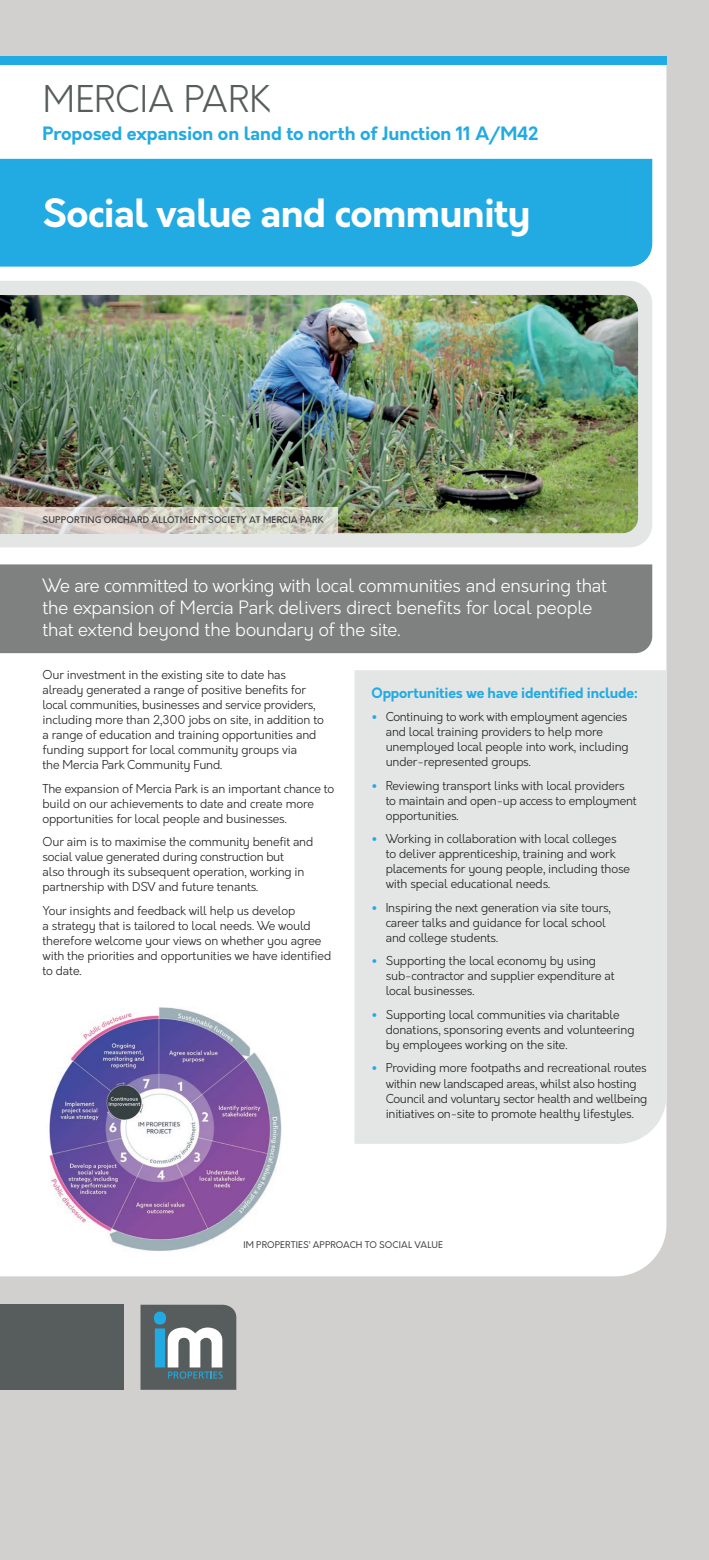
<style>
.page{position:relative;width:709px;height:1560px;background:#fff}
.page>*{position:absolute;margin:0;border:0;box-sizing:border-box;transform-origin:0 0}
.t1{font:700 38px "Orkney";letter-spacing:-.02em;color:#fff}
.t2{font:300 36px "Orkney";letter-spacing:.005em;color:#575d5c}
.t3{font:300 18px/22px "Orkney";letter-spacing:-.015em;color:#fff}
.t4{font:700 18px "Orkney";color:#22abe2}
.t5{font:700 14px "Orkney";letter-spacing:-.01em;color:#22abe2}
.t6{font:300 12px/15px "Orkney";letter-spacing:-.01em;color:#231f20}
.t7{font:500 9px "Orkney";letter-spacing:.02em;color:#3e3e3f}
.t8{font:9px "Orkney";letter-spacing:.015em;color:#3e3e3f}
.s1{font-weight:700;color:#22abe2}
</style>
<div class="page">
<div style="left:0;top:0;width:709px;height:1559px;background:#d1d0cf"></div>
<div style="left:0;top:65px;width:666px;height:1211px;background:#fff"></div>
<div style="left:0;top:57px;width:666px;height:8px;background:#22abe2"></div>
<svg style="left:140px;top:1304px;width:96px;height:85px;background:#728286"></svg>
<div style="left:0;top:1304px;width:124px;height:85px;background:#575d5c"></div>
<div style="left:0;top:281px;width:652px;height:266px;background:#e4e6e6"></div>
<div style="left:0;top:159px;width:652px;height:107px;background:#22abe2"></div>
<div style="left:0;top:564px;width:652px;height:89px;background:#7f8181"></div>
<div style="left:354px;top:670px;width:312px;height:473px;background:#e4e6e6"></div>
<img style="left:0;top:295px;width:638px;height:238px">
<img style="left:0;top:507px;width:337px;height:26px">
<img style="left:43px;top:1006px;width:244px;height:245px">
<h2 class="t2" style="left:43px;top:76px;width:230px">MERCIA PARK</h2>
<h3 class="t4" style="left:43px;top:121px;width:497px">Proposed expansion on land to north of Junction 11 A/M42</h3>
<h1 class="t1" style="left:43px;top:187px;width:489px">Social value and community</h1>
<p class="t7" style="left:43px;top:514px;width:282px">SUPPORTING ORCHARD ALLOTMENT SOCIETY AT MERCIA PARK</p>
<h3 class="t3" style="left:43px;top:575px;width:566px">We are committed to working with local communities and ensuring that the expansion of Mercia Park delivers direct benefits for local people that extend beyond the boundary of the site.</h3>
<p class="t6" style="left:43px;top:667px;width:283px">Our investment in the existing site to date has already generated a range of positive benefits for local communities, businesses and service providers, including more than 2,300 jobs on site, in addition to a range of education and training opportunities and funding support for local community groups via<br>the Mercia Park Community Fund.</p>
<p class="t6" style="left:43px;top:781px;width:293px">The expansion of Mercia Park is an important chance to build on our achievements to date and create more opportunities for local people and businesses.</p>
<p class="t6" style="left:43px;top:834px;width:272px">Our aim is to maximise the community benefit and social value generated during construction but<br>also through its subsequent operation, working in partnership with DSV and future tenants.</p>
<p class="t6" style="left:43px;top:903px;width:290px">Your insights and feedback will help us develop<br>a strategy that is tailored to local needs. We would therefore welcome your views on whether you agree with the priorities and opportunities we have identified to date.</p>
<p class="t5" style="left:371px;top:683px;width:268px">Opportunities we have identified include:</p>
<p class="t6" style="left:386px;top:709px;width:245px;text-indent:-14px"><span class="s1">•</span> Continuing to work with employment agencies and local training providers to help more unemployed local people into work, including under-represented groups.</p>
<p class="t6" style="left:386px;top:778px;width:252px;text-indent:-14px"><span class="s1">•</span> Reviewing transport links with local providers to maintain and open-up access to employment opportunities.</p>
<p class="t6" style="left:386px;top:831px;width:246px;text-indent:-14px"><span class="s1">•</span> Working in collaboration with local colleges to deliver apprenticeship, training and work placements for young people, including those with special educational needs.</p>
<p class="t6" style="left:386px;top:900px;width:227px;text-indent:-14px"><span class="s1">•</span> Inspiring the next generation via site tours, career talks and guidance for local school and college students.</p>
<p class="t6" style="left:386px;top:953px;width:230px;text-indent:-14px"><span class="s1">•</span> Supporting the local economy by using sub-contractor and supplier expenditure at local businesses.</p>
<p class="t6" style="left:386px;top:1007px;width:250px;text-indent:-14px"><span class="s1">•</span> Supporting local communities via charitable donations, sponsoring events and volunteering by employees working on the site.</p>
<p class="t6" style="left:386px;top:1060px;width:263px;text-indent:-14px"><span class="s1">•</span> Providing more footpaths and recreational routes within new landscaped areas, whilst also hosting Council and voluntary sector health and wellbeing initiatives on-site to promote healthy lifestyles.</p>
<p class="t8" style="left:243px;top:1238px;width:201px">IM PROPERTIES’ APPROACH TO SOCIAL VALUE</p>
</div>
